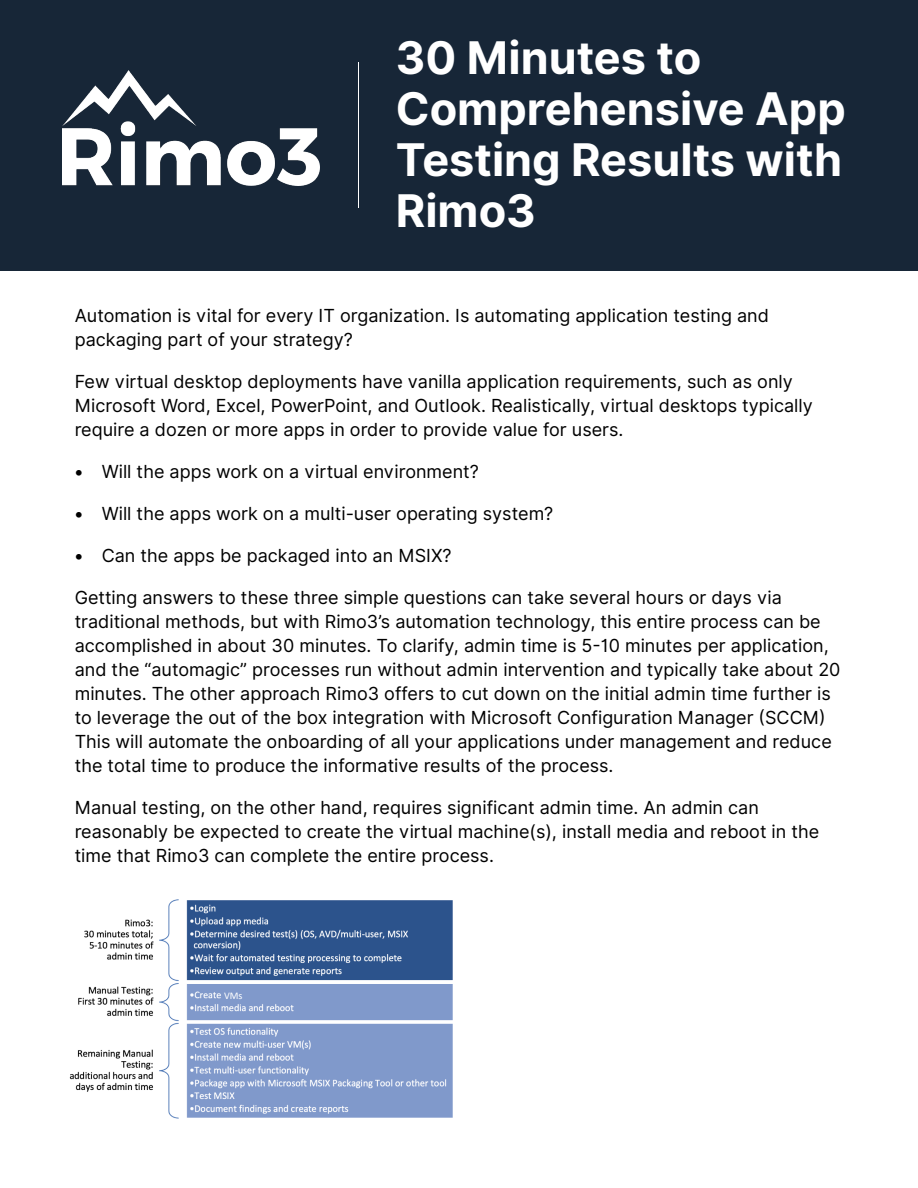
<style>
.page{position:relative;width:918px;height:1188px;background:#fff}
.page>*{position:absolute;margin:0;border:0;box-sizing:border-box;transform-origin:0 0}
.t1{font:700 45px/51px "Inter";color:#fff}
.t2{font:18px/24px "Inter";color:#000}
.t3{font:10.2px "Calibri";color:#fff}
</style>
<div class="page">
<img style="left:69px;top:899px;width:384px;height:220px">
<div style="left:0;top:0;width:918px;height:271px;background:#172637"></div>
<img style="left:62px;top:70px;width:257px;height:115px">
<hr style="left:358px;top:63px;width:1px;height:145px;background:#fff">
<div style="left:223px;top:990px;width:80px;height:12px;background:#8099cb"></div>
<h1 class="t1" style="left:396px;top:32px;width:451px">30 Minutes to<br>Comprehensive App<br>Testing Results with<br>Rimo3</h1>
<p class="t2" style="left:75px;top:304px;width:696px">Automation is vital for every IT organization. Is automating application testing and packaging part of your strategy?</p>
<p class="t2" style="left:75px;top:370px;width:740px">Few virtual desktop deployments have vanilla application requirements, such as only<br>Microsoft Word, Excel, PowerPoint, and Outlook. Realistically, virtual desktops typically require a dozen or more apps in order to provide value for users.</p>
<p class="t2" style="left:75px;top:460px;width:406px">• Will the apps work on a virtual environment?</p>
<p class="t2" style="left:75px;top:502px;width:480px">• Will the apps work on a multi-user operating system?</p>
<p class="t2" style="left:75px;top:544px;width:378px">• Can the apps be packaged into an MSIX?</p>
<p class="t2" style="left:75px;top:586px;width:767px">Getting answers to these three simple questions can take several hours or days via traditional methods, but with Rimo3’s automation technology, this entire process can be accomplished in about 30 minutes. To clarify, admin time is 5-10 minutes per application, and the “automagic” processes run without admin intervention and typically take about 20 minutes. The other approach Rimo3 offers to cut down on the initial admin time further is to leverage the out of the box integration with Microsoft Configuration Manager (SCCM)<br>This will automate the onboarding of all your applications under management and reduce the total time to produce the informative results of the process.</p>
<p class="t2" style="left:75px;top:796px;width:746px">Manual testing, on the other hand, requires significant admin time. An admin can reasonably be expected to create the virtual machine(s), install media and reboot in the time that Rimo3 can complete the entire process.</p>
<p class="t3" style="left:224px;top:991px;width:20px">VMs</p>
</div>
